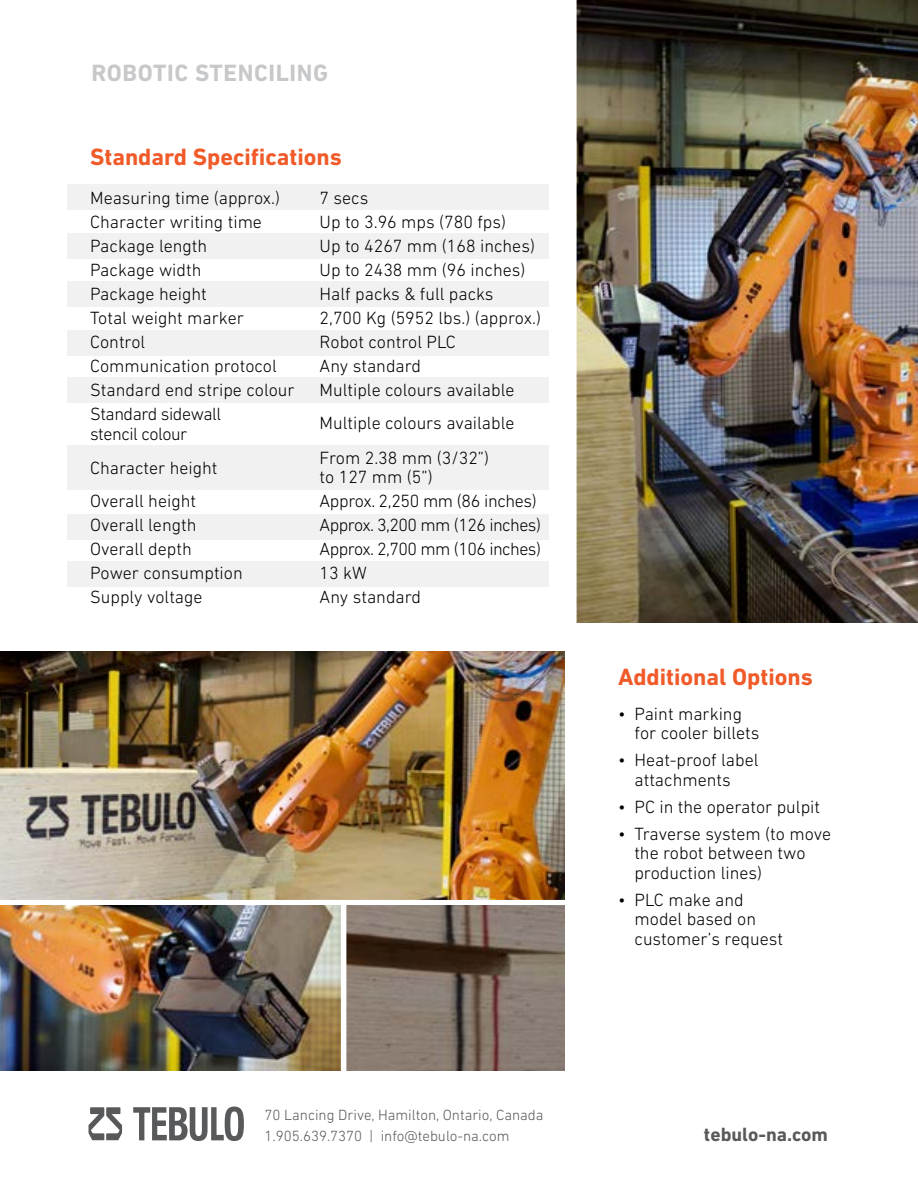
<style>
.page{position:relative;width:918px;height:1188px;background:#fff}
.page>*{position:absolute;margin:0;border:0;box-sizing:border-box;transform-origin:0 0}
.t1{font:700 24px "DIN Next LT Pro";color:#f15a29}
.t2{font:700 24px "DIN Next LT Pro";color:#c7c8ca}
.t3{font:700 19.5px "DIN Next LT Pro";color:#58595b}
.t4{font:300 18px/19.5px "DIN Next LT Pro";color:#000}
.t5{font:300 18px "DIN Next LT Pro";letter-spacing:-.03em;color:#000}
.t6{font:300 18px/19.5px "DIN Next LT Pro";letter-spacing:-.025em;color:#000}
.t7{font:300 18px "DIN Next LT Pro";letter-spacing:-.02em;color:#000}
.t8{font:300 15px/21.6px "DIN Next LT Pro";color:#58595b}
</style>
<div class="page">
<svg style="left:133px;top:1107px;width:111px;height:34px"></svg>
<svg style="left:88px;top:1107px;width:34px;height:33px"></svg>
<div style="left:67px;top:184px;width:482px;height:26px;background:#f1f1f2"></div>
<div style="left:67px;top:281px;width:482px;height:26px;background:#f1f1f2"></div>
<div style="left:67px;top:377px;width:482px;height:25px;background:#f1f1f2"></div>
<div style="left:67px;top:561px;width:482px;height:26px;background:#f1f1f2"></div>
<div style="left:67px;top:446px;width:482px;height:44px;background:#f1f1f2"></div>
<div style="left:67px;top:233px;width:482px;height:26px;background:#f1f1f2"></div>
<div style="left:67px;top:330px;width:482px;height:26px;background:#f1f1f2"></div>
<div style="left:67px;top:514px;width:482px;height:26px;background:#f1f1f2"></div>
<img style="left:577px;top:0;width:341px;height:623px">
<img style="left:0;top:652px;width:564px;height:248px">
<img style="left:0;top:905px;width:564px;height:166px">
<div style="left:341px;top:903px;width:5px;height:196px;background:#fff"></div>
<h1 class="t2" style="left:92px;top:59px;width:30px">ROBOTIC</h1>
<h1 class="t2" style="left:195px;top:59px;width:30px">STENC</h1>
<h1 class="t2" style="left:268px;top:59px;width:21px">iLING</h1>
<h1 class="t1" style="left:90px;top:143px;width:253px">Standard Specifications</h1>
<p class="t4" style="left:90px;top:188px;width:192px">Measuring time (approx.)</p>
<p class="t4" style="left:320px;top:188px;width:50px">7 secs</p>
<p class="t4" style="left:90px;top:212px;width:173px">Character writing time</p>
<p class="t4" style="left:320px;top:212px;width:188px">Up to 3.96 mps (780 fps)</p>
<p class="t4" style="left:90px;top:236px;width:119px">Package length</p>
<p class="t4" style="left:320px;top:236px;width:217px">Up to 4267 mm (168 inches)</p>
<p class="t4" style="left:90px;top:260px;width:113px">Package width</p>
<p class="t4" style="left:320px;top:260px;width:207px">Up to 2438 mm (96 inches)</p>
<p class="t4" style="left:90px;top:284px;width:118px">Package height</p>
<p class="t4" style="left:320px;top:284px;width:176px">Half packs &amp; full packs</p>
<p class="t4" style="left:90px;top:308px;width:155px">Total weight marker</p>
<p class="t4" style="left:320px;top:308px;width:223px">2,700 Kg (5952 lbs.) (approx.)</p>
<p class="t4" style="left:90px;top:332px;width:57px">Control</p>
<p class="t4" style="left:320px;top:332px;width:138px">Robot control PLC</p>
<p class="t4" style="left:90px;top:356px;width:188px">Communication protocol</p>
<p class="t4" style="left:320px;top:356px;width:103px">Any standard</p>
<p class="t4" style="left:90px;top:380px;width:206px">Standard end stripe colour</p>
<p class="t4" style="left:320px;top:380px;width:196px">Multiple colours available</p>
<p class="t6" style="left:90px;top:404px;width:133px">Standard sidewall stencil colour</p>
<p class="t4" style="left:320px;top:413px;width:196px">Multiple colours available</p>
<p class="t4" style="left:90px;top:458px;width:129px">Character height</p>
<p class="t4" style="left:320px;top:448px;width:171px">From 2.38 mm (3/32”) to 127 mm (5”)</p>
<p class="t4" style="left:90px;top:491px;width:107px">Overall height</p>
<p class="t7" style="left:320px;top:491px;width:219px">Approx. 2,250 mm (86 inches)</p>
<p class="t4" style="left:90px;top:515px;width:108px">Overall length</p>
<p class="t5" style="left:320px;top:515px;width:223px">Approx. 3,200 mm (126 inches)</p>
<p class="t4" style="left:90px;top:539px;width:103px">Overall depth</p>
<p class="t5" style="left:320px;top:539px;width:223px">Approx. 2,700 mm (106 inches)</p>
<p class="t4" style="left:90px;top:563px;width:154px">Power consumption</p>
<p class="t4" style="left:320px;top:563px;width:49px">13 kW</p>
<p class="t4" style="left:90px;top:587px;width:114px">Supply voltage</p>
<p class="t4" style="left:320px;top:587px;width:103px">Any standard</p>
<p class="t8" style="left:265px;top:1104px;width:280px">70 Lancing Drive, Hamilton, Ontario, Canada<br>1.905.639.7370 | info@tebulo-na.com</p>
<h1 class="t1" style="left:618px;top:663px;width:196px">Additional Options</h1>
<p class="t4" style="left:635px;top:704px;width:126px;text-indent:-16px">• Paint marking for cooler billets</p>
<p class="t4" style="left:635px;top:750px;width:125px;text-indent:-16px">• Heat-proof label attachments</p>
<p class="t4" style="left:618px;top:797px;width:204px">• PC in the operator pulpit</p>
<p class="t4" style="left:634px;top:824px;width:198px;text-indent:-16px">• Traverse system (to move the robot between two production lines)</p>
<p class="t4" style="left:635px;top:890px;width:150px;text-indent:-16px">• PLC make and model based on customer’s request</p>
<p class="t3" style="left:704px;top:1123px;width:126px">tebulo-na.com</p>
</div>
